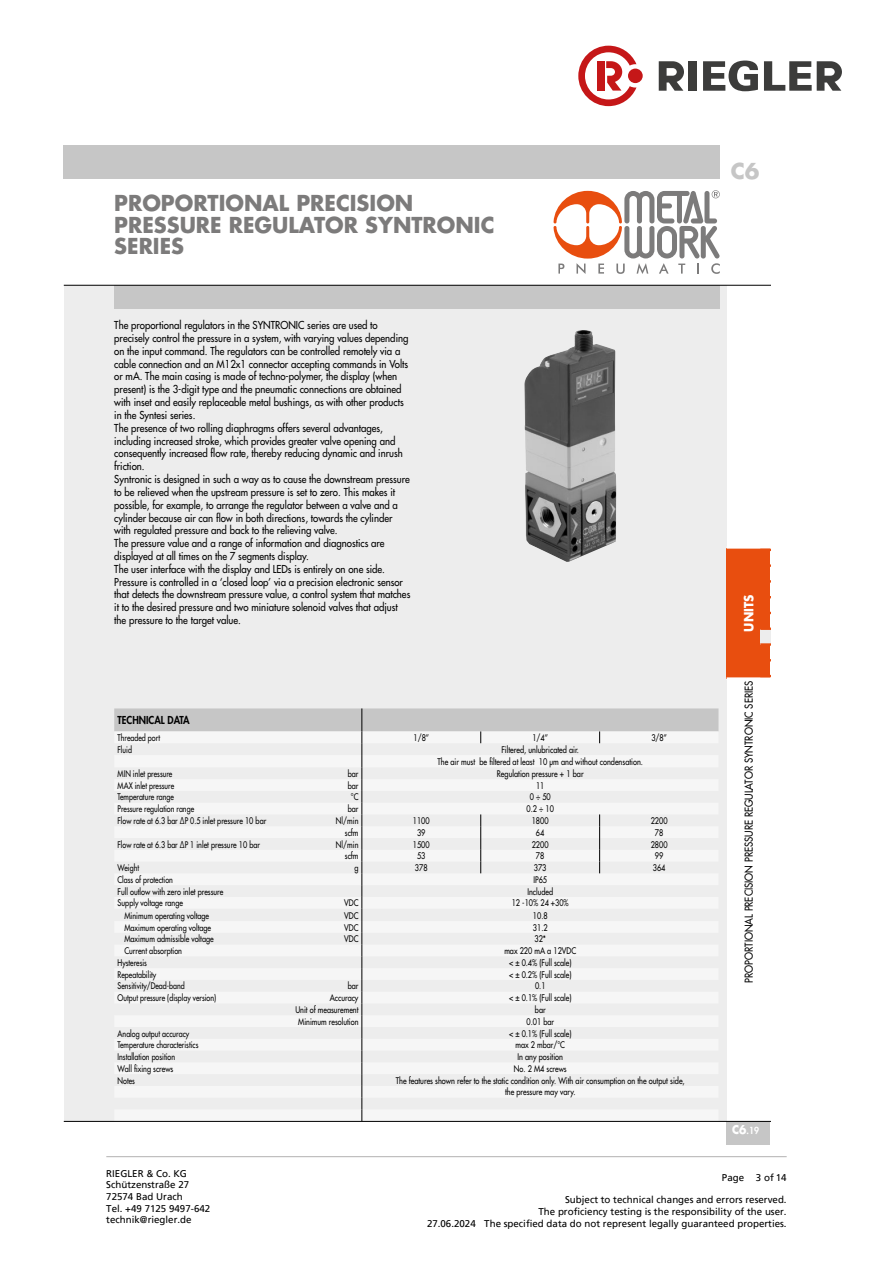
<style>
.page{position:relative;width:893px;height:1263px;background:#fff}
.page>*{position:absolute;margin:0;border:0;box-sizing:border-box;transform-origin:0 0}
.t1{font:700 21.3px/21.3px "Futura Std";color:#7c7b7b}
.t2{font:700 21.3px "Futura Std";color:#c6c6c6}
.t3{font:700 12.45px "Futura Std";color:#fff;scale:.95 1}
.t4{font:500 10.65px/12.8px "Futura Std";color:#000;scale:.9 1}
.t5{font:800 10.65px "Futura Std";color:#000;scale:.9 1}
.t6{font:9.75px/11.7px "Frutiger LT Pro";color:#000}
.t7{font:800 9.45px "Futura Std";color:#fff;scale:.9 1}
.t8{font:500 8.85px "Futura Std";color:#000;scale:.82 1}
.t9{font:500 8.85px "Futura Std";color:#000;scale:.8 1}
.t10{font:500 8.85px/12px "Futura Std";color:#000;text-align:center;scale:.83 1}
.s1{font-weight:700;font-size:11.85px}
</style>
<div class="page">
<svg style="left:659px;top:61px;width:25px;height:30px"></svg>
<div style="left:689px;top:61px;width:8px;height:30px;background:#3c3c3b"></div>
<svg style="left:703px;top:61px;width:55px;height:30px"></svg>
<svg style="left:764px;top:61px;width:78px;height:30px"></svg>
<svg style="left:578px;top:46px;width:58px;height:60px"></svg>
<div style="left:628px;top:69px;width:15px;height:14px;background:#c51718;border-radius:50%"></div>
<hr style="left:106px;top:1156px;width:681px;height:1px;background:#b3b2b2">
<div style="left:64px;top:285px;width:663px;height:836px;background:#ededed"></div>
<div style="left:727px;top:1121px;width:43px;height:24px;background:#c6c6c6"></div>
<div style="left:64px;top:145px;width:656px;height:34px;background:#c6c6c6"></div>
<svg style="left:553px;top:190px;width:167px;height:84px"></svg>
<div style="left:727px;top:548px;width:43px;height:131px;background:#e84e0f"></div>
<hr style="left:727px;top:546px;width:43px;height:3px;background:#fff">
<hr style="left:727px;top:677px;width:43px;height:3px;background:#fff">
<div style="left:760px;top:629px;width:10px;height:15px;background:#ededed"></div>
<div style="left:114px;top:285px;width:606px;height:24px;background:#c6c6c6"></div>
<svg style="left:114px;top:708px;width:604px;height:413px"></svg>
<hr style="left:64px;top:1121px;width:706px;height:1px;background:#000">
<hr style="left:64px;top:285px;width:706px;height:1px;background:#000">
<img style="left:524px;top:330px;width:92px;height:232px">
<h1 class="t1" style="left:114px;top:192px;width:382px">PROPORTIONAL PRECISION<br>PRESSURE REGULATOR SYNTRONIC<br>SERIES</h1>
<p class="t4" style="left:114px;top:319px;width:330px">The proportional regulators in the SYNTRONIC series are used to precisely control the pressure in a system, with varying values depending on the input command. The regulators can be controlled remotely via a cable connection and an M12x1 connector accepting commands in Volts or mA. The main casing is made of techno-polymer, the display (when present) is the 3-digit type and the pneumatic connections are obtained with inset and easily replaceable metal bushings, as with other products in the Syntesi series.<br>The presence of two rolling diaphragms offers several advantages, including increased stroke, which provides greater valve opening and consequently increased flow rate, thereby reducing dynamic and inrush friction.<br>Syntronic is designed in such a way as to cause the downstream pressure to be relieved when the upstream pressure is set to zero. This makes it possible, for example, to arrange the regulator between a valve and a cylinder because air can flow in both directions, towards the cylinder with regulated pressure and back to the relieving valve.<br>The pressure value and a range of information and diagnostics are displayed at all times on the 7 segments display.<br>The user interface with the display and LEDs is entirely on one side.<br>Pressure is controlled in a ‘closed loop’ via a precision electronic sensor that detects the downstream pressure value, a control system that matches it to the desired pressure and two miniature solenoid valves that adjust the pressure to the target value.</p>
<p class="t5" style="left:118px;top:714px;width:81px">TECHNICAL DATA</p>
<p class="t9" style="left:118px;top:732px;width:55px">Threaded port</p>
<p class="t8" style="left:413px;top:732px;width:21px">1/8’’</p>
<p class="t8" style="left:532px;top:732px;width:21px">1/4’’</p>
<p class="t8" style="left:651px;top:732px;width:21px">3/8”</p>
<p class="t9" style="left:118px;top:744px;width:19px">Fluid</p>
<p class="t10" style="left:437px;top:743px;width:249px">Filtered, unlubricated air.<br>The air must be filtered at least 10 µm and without condensation.</p>
<p class="t9" style="left:118px;top:768px;width:70px">MIN inlet pressure</p>
<p class="t8" style="left:348px;top:768px;width:15px">bar</p>
<p class="t10" style="left:497px;top:768px;width:106px">Regulation pressure + 1 bar</p>
<p class="t9" style="left:118px;top:780px;width:72px">MAX inlet pressure</p>
<p class="t8" style="left:348px;top:780px;width:15px">bar</p>
<p class="t8" style="left:536px;top:780px;width:12px">11</p>
<p class="t9" style="left:118px;top:792px;width:72px">Temperature range</p>
<p class="t8" style="left:351px;top:792px;width:11px">°C</p>
<p class="t8" style="left:530px;top:792px;width:27px">0 ÷ 50</p>
<p class="t9" style="left:118px;top:803px;width:97px">Pressure regulation range</p>
<p class="t8" style="left:348px;top:803px;width:15px">bar</p>
<p class="t8" style="left:527px;top:803px;width:35px">0.2 ÷ 10</p>
<p class="t9" style="left:118px;top:815px;width:187px">Flow rate at 6.3 bar ∆P 0.5 inlet pressure 10 bar</p>
<p class="t8" style="left:336px;top:815px;width:29px">Nl/min</p>
<p class="t8" style="left:413px;top:815px;width:22px">1100</p>
<p class="t8" style="left:532px;top:815px;width:22px">1800</p>
<p class="t8" style="left:651px;top:815px;width:22px">2200</p>
<p class="t8" style="left:345px;top:827px;width:18px">scfm</p>
<p class="t8" style="left:417px;top:827px;width:12px">39</p>
<p class="t8" style="left:536px;top:827px;width:12px">64</p>
<p class="t8" style="left:655px;top:827px;width:12px">78</p>
<p class="t9" style="left:118px;top:839px;width:180px">Flow rate at 6.3 bar ∆P 1 inlet pressure 10 bar</p>
<p class="t8" style="left:336px;top:839px;width:29px">Nl/min</p>
<p class="t8" style="left:413px;top:839px;width:22px">1500</p>
<p class="t8" style="left:532px;top:839px;width:22px">2200</p>
<p class="t8" style="left:651px;top:839px;width:22px">2800</p>
<p class="t8" style="left:345px;top:850px;width:18px">scfm</p>
<p class="t8" style="left:417px;top:850px;width:12px">53</p>
<p class="t8" style="left:536px;top:850px;width:12px">78</p>
<p class="t8" style="left:655px;top:850px;width:12px">99</p>
<p class="t9" style="left:118px;top:862px;width:28px">Weight</p>
<p class="t8" style="left:354px;top:862px;width:6px">g</p>
<p class="t8" style="left:415px;top:862px;width:17px">378</p>
<p class="t8" style="left:534px;top:862px;width:17px">373</p>
<p class="t8" style="left:653px;top:862px;width:17px">364</p>
<p class="t9" style="left:118px;top:874px;width:71px">Class of protection</p>
<p class="t8" style="left:533px;top:874px;width:18px">IP65</p>
<p class="t8" style="left:118px;top:886px;width:131px">Full outlow with zero inlet pressure</p>
<p class="t8" style="left:527px;top:886px;width:33px">Included</p>
<p class="t8" style="left:118px;top:898px;width:81px">Supply voltage range</p>
<p class="t8" style="left:344px;top:898px;width:19px">VDC</p>
<p class="t8" style="left:512px;top:898px;width:71px">12 -10% 24 +30%</p>
<p class="t8" style="left:124px;top:910px;width:105px">Minimum operating voltage</p>
<p class="t8" style="left:344px;top:910px;width:19px">VDC</p>
<p class="t8" style="left:533px;top:910px;width:20px">10.8</p>
<p class="t8" style="left:124px;top:922px;width:107px">Maximum operating voltage</p>
<p class="t8" style="left:344px;top:922px;width:19px">VDC</p>
<p class="t8" style="left:533px;top:922px;width:20px">31.2</p>
<p class="t8" style="left:124px;top:933px;width:110px">Maximum admissible voltage</p>
<p class="t8" style="left:344px;top:933px;width:19px">VDC</p>
<p class="t8" style="left:534px;top:933px;width:16px">32*</p>
<p class="t8" style="left:124px;top:945px;width:72px">Current absorption</p>
<p class="t8" style="left:504px;top:945px;width:89px">max 220 mA a 12VDC</p>
<p class="t9" style="left:118px;top:957px;width:38px">Hysteresis</p>
<p class="t8" style="left:509px;top:957px;width:78px">&lt; ± 0.4% (Full scale)</p>
<p class="t9" style="left:118px;top:969px;width:50px">Repeatability</p>
<p class="t8" style="left:509px;top:969px;width:78px">&lt; ± 0.2% (Full scale)</p>
<p class="t9" style="left:118px;top:981px;width:86px">Sensitivity/Dead-band</p>
<p class="t8" style="left:348px;top:981px;width:15px">bar</p>
<p class="t8" style="left:535px;top:981px;width:14px">0.1</p>
<p class="t9" style="left:118px;top:992px;width:125px">Output pressure (display version)</p>
<p class="t8" style="left:330px;top:992px;width:36px">Accuracy</p>
<p class="t8" style="left:509px;top:992px;width:78px">&lt; ± 0.1% (Full scale)</p>
<p class="t8" style="left:295px;top:1004px;width:78px">Unit of measurement</p>
<p class="t8" style="left:535px;top:1004px;width:15px">bar</p>
<p class="t8" style="left:298px;top:1016px;width:75px">Minimum resolution</p>
<p class="t8" style="left:526px;top:1016px;width:35px">0.01 bar</p>
<p class="t9" style="left:118px;top:1028px;width:91px">Analog output accuracy</p>
<p class="t8" style="left:509px;top:1028px;width:78px">&lt; ± 0.1% (Full scale)</p>
<p class="t9" style="left:118px;top:1039px;width:102px">Temperature characteristics</p>
<p class="t8" style="left:515px;top:1039px;width:62px">max 2 mbar/°C</p>
<p class="t9" style="left:118px;top:1051px;width:73px">Installation position</p>
<p class="t10" style="left:517px;top:1051px;width:57px">In any position</p>
<p class="t8" style="left:118px;top:1063px;width:70px">Wall fixing screws</p>
<p class="t8" style="left:514px;top:1063px;width:66px">No. 2 M4 screws</p>
<p class="t9" style="left:118px;top:1075px;width:23px">Notes</p>
<p class="t10" style="left:396px;top:1074px;width:350px">The features shown refer to the static condition only. With air consumption on the output side, the pressure may vary.</p>
<h1 class="t2" style="left:731px;top:157px;width:30px">C6</h1>
<p class="t3" style="left:741px;top:631px;width:41px;rotate:-90deg">UNITS</p>
<p class="t4" style="left:743px;top:982px;width:337px;rotate:-90deg">PROPORTIONAL PRECISION PRESSURE REGULATOR SYNTRONIC SERIES</p>
<p class="t7" style="left:732px;top:1125px;width:31px"><span class="s1">C6</span>.19</p>
<p class="t6" style="left:106px;top:1167px;width:105px">RIEGLER &amp; Co. KG<br>Schützenstraße 27<br>72574 Bad Urach<br>Tel. +49 7125 9497-642 technik@riegler.de</p>
<p class="t6" style="left:427px;top:1217px;width:50px">27.06.2024</p>
<p class="t6" style="left:722px;top:1172px;width:66px">Page 3 of 14</p>
<p class="t6" style="left:484px;top:1194px;width:304px;text-align:right">Subject to technical changes and errors reserved.<br>The proficiency testing is the responsibility of the user.<br>The specified data do not represent legally guaranteed properties.</p>
</div>
